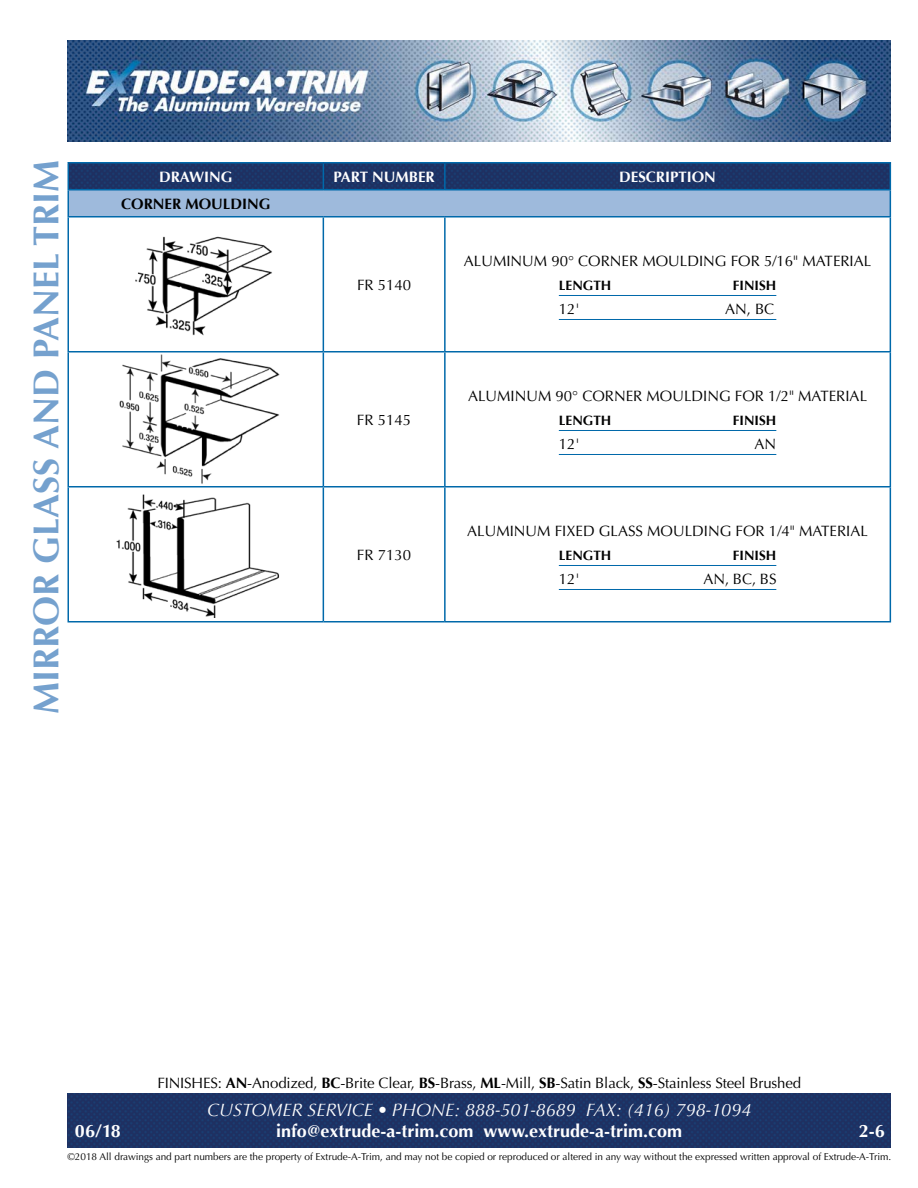
<style>
.page{position:relative;width:918px;height:1188px;background:#fff}
.page>*{position:absolute;margin:0;border:0;box-sizing:border-box;transform-origin:0 0}
.t1{font:700 36px "Optima";color:#75a1ce}
.t2{font:700 18px "Optima";color:#fff}
.t3{font:italic 18px "Optima";color:#fff}
.t4{font:15px "Optima";color:#000}
.t5{font:700 15px "Optima";color:#fff}
.t6{font:700 15px "Optima";color:#000}
.t7{font:700 13.5px "Optima";color:#000}
.t8{font:10.05px "Optima";letter-spacing:-.005em;color:#000}
.s1{font-weight:700}
</style>
<div class="page">
<img style="left:68px;top:1094px;width:823px;height:54px">
<img style="left:68px;top:40px;width:823px;height:102px">
<hr style="left:68px;top:162px;width:255px;height:2px;background:#0069aa">
<hr style="left:323px;top:162px;width:122px;height:2px;background:#0069aa">
<hr style="left:445px;top:162px;width:446px;height:2px;background:#0069aa">
<svg style="left:68px;top:164px;width:823px;height:52px;background:#5b77a1"></svg>
<hr style="left:68px;top:216px;width:255px;height:2px;background:#0069aa">
<hr style="left:68px;top:218px;width:1px;height:133px;background:#0069aa">
<hr style="left:323px;top:216px;width:122px;height:2px;background:#0069aa">
<hr style="left:323px;top:218px;width:1px;height:133px;background:#0069aa">
<hr style="left:445px;top:216px;width:446px;height:2px;background:#0069aa">
<hr style="left:444px;top:218px;width:2px;height:133px;background:#0069aa">
<hr style="left:890px;top:218px;width:1px;height:133px;background:#0069aa">
<hr style="left:68px;top:351px;width:255px;height:1px;background:#0069aa">
<hr style="left:68px;top:352px;width:1px;height:134px;background:#0069aa">
<hr style="left:323px;top:351px;width:122px;height:1px;background:#0069aa">
<hr style="left:323px;top:352px;width:1px;height:134px;background:#0069aa">
<hr style="left:445px;top:351px;width:446px;height:1px;background:#0069aa">
<hr style="left:444px;top:352px;width:2px;height:134px;background:#0069aa">
<hr style="left:890px;top:352px;width:1px;height:134px;background:#0069aa">
<hr style="left:68px;top:486px;width:255px;height:2px;background:#0069aa">
<hr style="left:68px;top:488px;width:1px;height:133px;background:#0069aa">
<hr style="left:323px;top:486px;width:122px;height:2px;background:#0069aa">
<hr style="left:323px;top:488px;width:1px;height:133px;background:#0069aa">
<hr style="left:445px;top:486px;width:446px;height:2px;background:#0069aa">
<hr style="left:444px;top:488px;width:2px;height:133px;background:#0069aa">
<hr style="left:890px;top:488px;width:1px;height:133px;background:#0069aa">
<hr style="left:68px;top:621px;width:255px;height:1px;background:#0069aa">
<hr style="left:323px;top:621px;width:122px;height:1px;background:#0069aa">
<hr style="left:445px;top:621px;width:446px;height:1px;background:#0069aa">
<hr style="left:559px;top:295px;width:217px;height:1px;background:#0069aa">
<hr style="left:559px;top:319px;width:217px;height:1px;background:#0069aa">
<hr style="left:559px;top:430px;width:217px;height:1px;background:#0069aa">
<hr style="left:559px;top:454px;width:217px;height:1px;background:#0069aa">
<hr style="left:559px;top:565px;width:217px;height:1px;background:#0069aa">
<hr style="left:559px;top:589px;width:217px;height:1px;background:#0069aa">
<img style="left:116px;top:494px;width:164px;height:123px">
<img style="left:135px;top:236px;width:137px;height:100px">
<img style="left:119px;top:354px;width:161px;height:130px">
<p class="t1" style="left:25px;top:714px;width:556px;rotate:-90deg">MIRROR GLASS AND PANEL TRIM</p>
<p class="t5" style="left:159px;top:168px;width:75px">DRAWING</p>
<p class="t5" style="left:333px;top:168px;width:103px">PART NUMBER</p>
<p class="t5" style="left:619px;top:168px;width:98px">DESCRIPTION</p>
<p class="t6" style="left:121px;top:195px;width:151px">CORNER MOULDING</p>
<p class="t4" style="left:357px;top:276px;width:56px">FR 5140</p>
<p class="t4" style="left:357px;top:411px;width:56px">FR 5145</p>
<p class="t4" style="left:357px;top:546px;width:56px">FR 7130</p>
<p class="t4" style="left:464px;top:252px;width:409px">ALUMINUM 90° CORNER MOULDING FOR 5/16" MATERIAL</p>
<p class="t7" style="left:559px;top:277px;width:54px">LENGTH</p>
<p class="t7" style="left:733px;top:277px;width:45px">FINISH</p>
<p class="t4" style="left:559px;top:300px;width:22px">12'</p>
<p class="t4" style="left:725px;top:300px;width:51px">AN, BC</p>
<p class="t4" style="left:468px;top:387px;width:401px">ALUMINUM 90° CORNER MOULDING FOR 1/2" MATERIAL</p>
<p class="t7" style="left:559px;top:412px;width:54px">LENGTH</p>
<p class="t7" style="left:733px;top:412px;width:45px">FINISH</p>
<p class="t4" style="left:559px;top:435px;width:22px">12'</p>
<p class="t4" style="left:755px;top:435px;width:23px">AN</p>
<p class="t4" style="left:467px;top:522px;width:402px">ALUMINUM FIXED GLASS MOULDING FOR 1/4" MATERIAL</p>
<p class="t7" style="left:559px;top:547px;width:54px">LENGTH</p>
<p class="t7" style="left:733px;top:547px;width:45px">FINISH</p>
<p class="t4" style="left:559px;top:570px;width:22px">12'</p>
<p class="t4" style="left:704px;top:570px;width:74px">AN, BC, BS</p>
<p class="t4" style="left:157px;top:1074px;width:645px">FINISHES: <span class="s1">AN</span>-Anodized, <span class="s1">BC</span>-Brite Clear, <span class="s1">BS</span>-Brass, <span class="s1">ML</span>-Mill, <span class="s1">SB</span>-Satin Black, <span class="s1">SS</span>-Stainless Steel Brushed</p>
<p class="t3" style="left:207px;top:1099px;width:546px">CUSTOMER SERVICE • PHONE: 888-501-8689 FAX: (416) 798-1094</p>
<p class="t2" style="left:75px;top:1120px;width:47px">06/18</p>
<p class="t2" style="left:276px;top:1120px;width:407px">info@extrude-a-trim.com www.extrude-a-trim.com</p>
<p class="t2" style="left:859px;top:1120px;width:28px">2-6</p>
<p class="t8" style="left:68px;top:1151px;width:825px">©2018 All drawings and part numbers are the property of Extrude-A-Trim, and may not be copied or reproduced or altered in any way without the expressed written approval of Extrude-A-Trim.</p>
</div>
